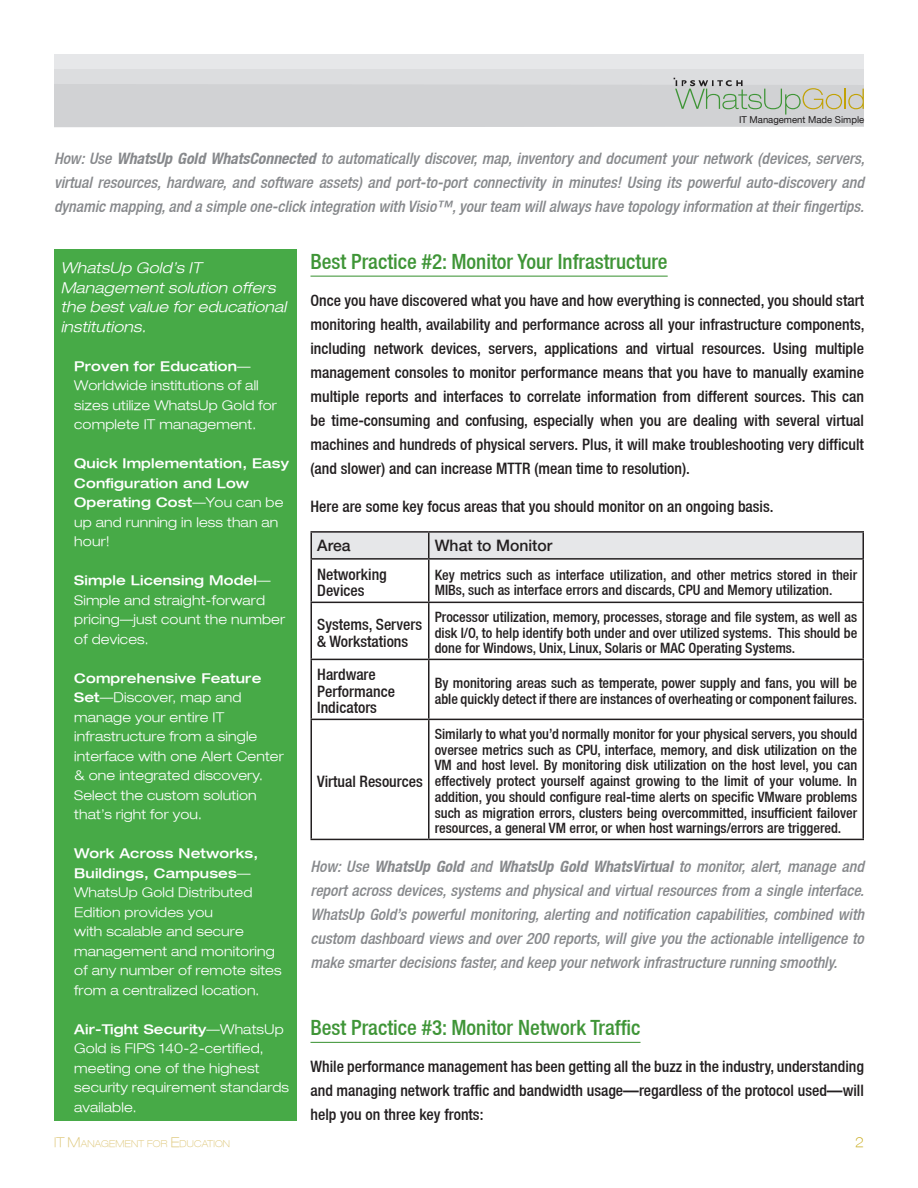
<style>
.page{position:relative;width:918px;height:1188px;background:#fff}
.page>*{position:absolute;margin:0;border:0;box-sizing:border-box;transform-origin:0 0}
.Section_Head{font:500 condensed 21px "Helvetica Neue LT";color:#3f9537}
.Body{font:500 condensed 21px "Helvetica Neue LT";color:#3f9537}
.Body-2{font:500 condensed 15.75px/24px "Helvetica Neue LT";color:#231f20}
.Body-3{font:italic 500 condensed 15.75px/24px "Helvetica Neue LT";color:#87898c;text-align:justify}
.Body-4{font:500 15.75px "Helvetica Neue LT";color:#231f20}
.Title_Main{font:italic 300 expanded 15px/19.5px "Helvetica Neue LT";letter-spacing:.01em;color:#fff}
.Body-5{font:500 condensed 14.25px/15.8px "Helvetica Neue LT";color:#231f20}
.Title_Main-2{font:300 expanded 13.5px/19.5px "Helvetica Neue LT";letter-spacing:.01em;color:#fff}
.Title_Main-3{font:500 expanded 13.5px/19.5px "Helvetica Neue LT";letter-spacing:.01em;color:#fff}
.t1{font:100 expanded 13.5px "Helvetica Neue LT";color:#c2a205}
.t2{font:100 expanded 9.45px "Helvetica Neue LT";letter-spacing:.015em;color:#dbc26e}
.t3{font:9.45px "Helvetica Neue LT";color:#201d1e}
.s1{font-weight:700}
.s2{font-weight:500}
.s3{font-weight:300}
.s4{font-size:13.5px}
</style>
<div class="page">
<div style="left:54px;top:54px;width:810px;height:42px;background:#e6e7e9"></div>
<div style="left:54px;top:69px;width:810px;height:42px;background:#dcdddf"></div>
<svg style="left:54px;top:78px;width:810px;height:49px"></svg>
<hr style="left:310px;top:276px;width:358px;height:1px;background:#3f9537">
<hr style="left:310px;top:1042px;width:331px;height:1px;background:#3f9537">
<div style="left:312px;top:533px;width:550px;height:25px;background:#e6e7e9"></div>
<hr style="left:310px;top:531px;width:119px;height:2px;background:#231f20">
<hr style="left:310px;top:533px;width:2px;height:25px;background:#231f20">
<hr style="left:429px;top:531px;width:435px;height:2px;background:#231f20">
<hr style="left:428px;top:533px;width:2px;height:25px;background:#231f20">
<hr style="left:862px;top:533px;width:2px;height:25px;background:#231f20">
<hr style="left:310px;top:558px;width:119px;height:2px;background:#231f20">
<hr style="left:310px;top:560px;width:2px;height:42px;background:#231f20">
<hr style="left:429px;top:558px;width:435px;height:2px;background:#231f20">
<hr style="left:428px;top:560px;width:2px;height:42px;background:#231f20">
<hr style="left:862px;top:560px;width:2px;height:42px;background:#231f20">
<hr style="left:310px;top:602px;width:119px;height:1px;background:#231f20">
<hr style="left:310px;top:603px;width:2px;height:56px;background:#231f20">
<hr style="left:429px;top:602px;width:435px;height:1px;background:#231f20">
<hr style="left:428px;top:603px;width:2px;height:56px;background:#231f20">
<hr style="left:862px;top:603px;width:2px;height:56px;background:#231f20">
<hr style="left:310px;top:659px;width:119px;height:1px;background:#231f20">
<hr style="left:310px;top:660px;width:2px;height:59px;background:#231f20">
<hr style="left:429px;top:659px;width:435px;height:1px;background:#231f20">
<hr style="left:428px;top:660px;width:2px;height:59px;background:#231f20">
<hr style="left:862px;top:660px;width:2px;height:59px;background:#231f20">
<hr style="left:310px;top:719px;width:119px;height:1px;background:#231f20">
<hr style="left:310px;top:720px;width:2px;height:119px;background:#231f20">
<hr style="left:429px;top:719px;width:435px;height:1px;background:#231f20">
<hr style="left:428px;top:720px;width:2px;height:119px;background:#231f20">
<hr style="left:862px;top:720px;width:2px;height:119px;background:#231f20">
<hr style="left:310px;top:839px;width:119px;height:1px;background:#231f20">
<hr style="left:429px;top:839px;width:435px;height:1px;background:#231f20">
<div style="left:54px;top:249px;width:243px;height:872px;background:#47aa47"></div>
<p class="t3" style="left:739px;top:114px;width:127px">IT Management Made Simple</p>
<p class="Body-3" style="left:54px;top:146px;width:812px">How: Use <span class="s1">WhatsUp Gold WhatsConnected</span> to automatically discover, map, inventory and document your network (devices, servers, virtual resources, hardware, and software assets) and port-to-port connectivity in minutes! Using its powerful auto-discovery and dynamic mapping, and a simple one-click integration with Visio™, your team will always have topology information at their fingertips.</p>
<p class="Section_Head" style="left:310px;top:249px;width:359px">Best Practice #2: Monitor Your Infrastructure</p>
<p class="Body-2" style="left:310px;top:288px;width:556px;text-align:justify">Once you have discovered what you have and how everything is connected, you should start monitoring health, availability and performance across all your infrastructure components, including network devices, servers, applications and virtual resources. Using multiple management consoles to monitor performance means that you have to manually examine multiple reports and interfaces to correlate information from different sources. This can be time-consuming and confusing, especially when you are dealing with several virtual machines and hundreds of physical servers. Plus, it will make troubleshooting very difficult (and slower) and can increase MTTR (mean time to resolution).</p>
<p class="Body-2" style="left:310px;top:494px;width:465px">Here are some key focus areas that you should monitor on an ongoing basis.</p>
<p class="Body-4" style="left:317px;top:536px;width:35px">Area</p>
<p class="Body-4" style="left:435px;top:536px;width:119px">What to Monitor</p>
<p class="Body-2" style="left:317px;top:566px;width:71px;line-height:16.5px">Networking<br>Devices</p>
<p class="Body-5" style="left:435px;top:566px;width:424px">Key metrics such as interface utilization, and other metrics stored in their<br>MIBs, such as interface errors and discards, CPU and Memory utilization.</p>
<p class="Body-2" style="left:317px;top:616px;width:106px;line-height:16.5px">Systems, Servers &amp; Workstations</p>
<p class="Body-5" style="left:435px;top:609px;width:424px;text-align:justify">Processor utilization, memory, processes, storage and file system, as well as disk I/O, to help identify both under and over utilized systems. This should be done for Windows, Unix, Linux, Solaris or MAC Operating Systems.</p>
<p class="Body-2" style="left:317px;top:666px;width:79px;line-height:16.5px">Hardware<br>Performance<br>Indicators</p>
<p class="Body-5" style="left:435px;top:675px;width:424px">By monitoring areas such as temperate, power supply and fans, you will be able quickly detect if there are instances of overheating or component failures.</p>
<p class="Title_Main" style="left:61px;top:258px;width:227px">WhatsUp Gold’s IT<br>Management solution offers the best value for educational institutions.</p>
<p class="Title_Main-2" style="left:74px;top:356px;width:204px"><span class="s2">Proven for Education</span>—<br>Worldwide institutions of all sizes utilize WhatsUp Gold for complete IT management.</p>
<p class="Title_Main-3" style="left:74px;top:453px;width:216px">Quick Implementation, Easy<br>Configuration and Low<br>Operating Cost<span class="s3">—You can be up and running in less than an hour!</span></p>
<p class="Title_Main-2" style="left:74px;top:570px;width:212px"><span class="s2">Simple Licensing Model</span>—<br>Simple and straight-forward pricing—just count the number of devices.</p>
<p class="Title_Main-2" style="left:74px;top:668px;width:211px"><span class="s2">Comprehensive Feature<br>Set</span>—Discover, map and manage your entire IT infrastructure from a single interface with one Alert Center &amp; one integrated discovery.<br>Select the custom solution that’s right for you.</p>
<p class="Title_Main-2" style="left:74px;top:843px;width:209px"><span class="s2">Work Across Networks,<br>Buildings, Campuses</span>—<br>WhatsUp Gold Distributed<br>Edition provides you<br>with scalable and secure management and monitoring of any number of remote sites from a centralized location.</p>
<p class="Title_Main-2" style="left:74px;top:1019px;width:216px"><span class="s2">Air-Tight Security</span>—WhatsUp<br>Gold is FIPS 140-2-certified, meeting one of the highest security requirement standards available.</p>
<p class="Body-5" style="left:435px;top:726px;width:424px;text-align:justify">Similarly to what you’d normally monitor for your physical servers, you should oversee metrics such as CPU, interface, memory, and disk utilization on the VM and host level. By monitoring disk utilization on the host level, you can effectively protect yourself against growing to the limit of your volume. In addition, you should configure real-time alerts on specific VMware problems such as migration errors, clusters being overcommitted, insufficient failover resources, a general VM error, or when host warnings/errors are triggered.</p>
<p class="Body-3" style="left:310px;top:854px;width:555px">How: Use <span class="s1">WhatsUp Gold</span> and <span class="s1">WhatsUp Gold WhatsVirtual</span> to monitor, alert, manage and report across devices, systems and physical and virtual resources from a single interface.<br>WhatsUp Gold’s powerful monitoring, alerting and notification capabilities, combined with custom dashboard views and over 200 reports, will give you the actionable intelligence to make smarter decisions faster, and keep your network infrastructure running smoothly.</p>
<p class="Body-2" style="left:317px;top:769px;width:107px">Virtual Resources</p>
<p class="Body" style="left:310px;top:1015px;width:332px">Best Practice #3: Monitor Network Traffic</p>
<p class="Body-2" style="left:310px;top:1055px;width:555px;text-align:justify">While performance management has been getting all the buzz in the industry, understanding and managing network traffic and bandwidth usage—regardless of the protocol used—will help you on three key fronts:</p>
<p class="t2" style="left:54px;top:1138px;width:178px"><span class="s4">IT M</span>ANAGEMENT FOR <span class="s4">E</span>DUCATION</p>
<p class="t1" style="left:855px;top:1134px;width:10px">2</p>
</div>
